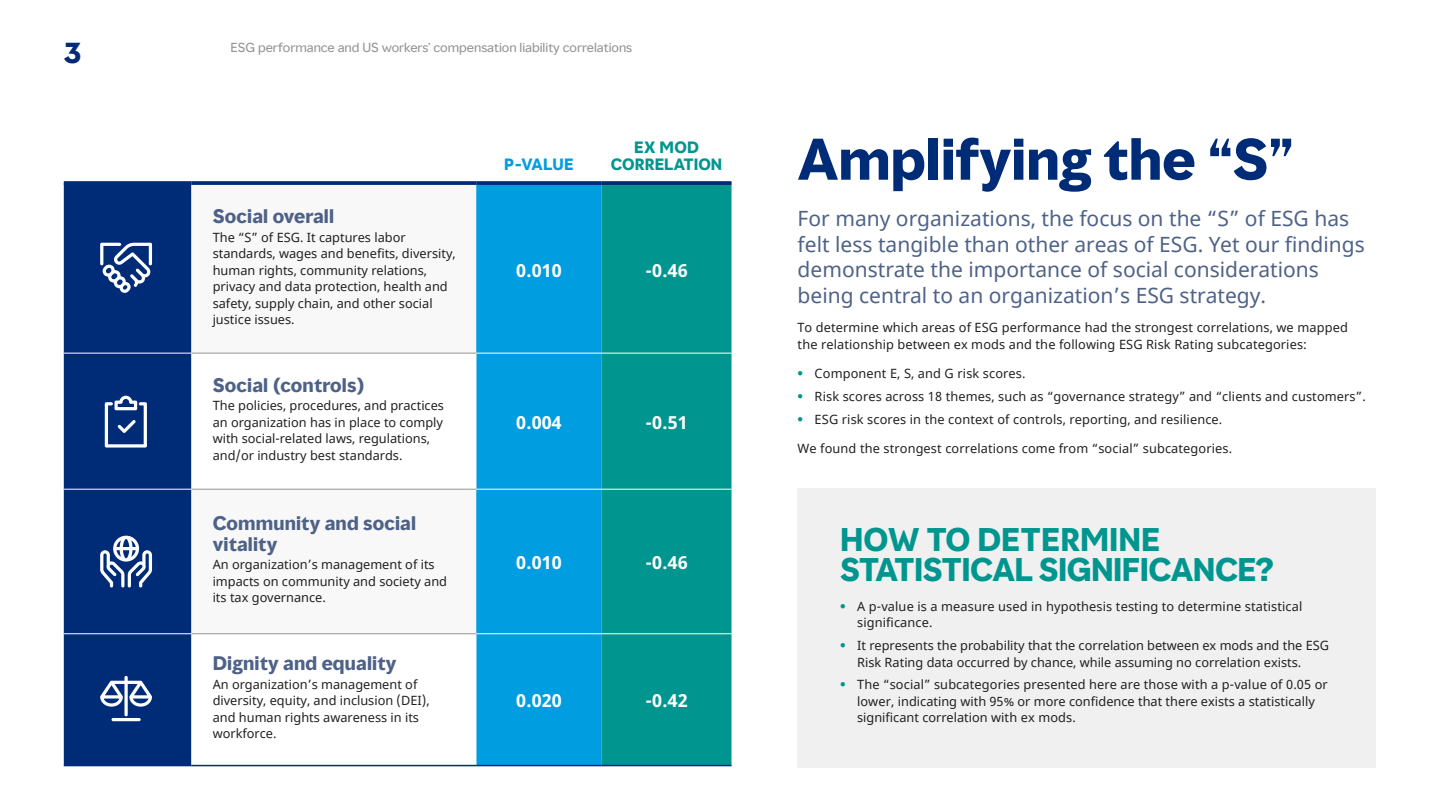
<style>
.page{position:relative;width:1440px;height:810px;background:#fff}
.page>*{position:absolute;margin:0;border:0;box-sizing:border-box;transform-origin:0 0}
.t1{font:700 54px "MMC Display";color:#002c77}
.t2{font:700 30px/30px "MMC Display";letter-spacing:-.02em;color:#00968f}
.t3{font:700 27px "MMC Display";color:#002c77}
.t4{font:21px/25.5px "Noto Sans";color:#4e6287}
.t5{font:700 18px/21px "MMC Display";letter-spacing:.01em;color:#4e6287}
.t6{font:700 18px "Noto Sans";letter-spacing:.01em;color:#fff}
.t7{font:700 15px/17.7px "MMC Display";color:#00968f;text-align:center}
.t8{font:700 15px "MMC Display";letter-spacing:.01em;color:#009de0}
.t9{font:12.75px/16.5px "Noto Sans";color:#202020}
.t10{font:12px "MMC Display";color:#949494}
.s1{font-family:"MMC Display";font-weight:700;color:#00968f}
</style>
<div class="page">
<div style="left:797px;top:488px;width:579px;height:279px;background:#f0f0f0"></div>
<div style="left:64px;top:185px;width:127px;height:580px;background:#002c77"></div>
<div style="left:476px;top:185px;width:125px;height:580px;background:#009de0"></div>
<div style="left:601px;top:185px;width:130px;height:580px;background:#00968f"></div>
<svg style="left:191px;top:354px;width:285px;height:411px"></svg>
<hr style="left:64px;top:765px;width:127px;height:1px;background:#002c77">
<hr style="left:191px;top:765px;width:285px;height:1px;background:#002c77">
<hr style="left:476px;top:765px;width:125px;height:1px;background:#002c77">
<hr style="left:601px;top:765px;width:130px;height:1px;background:#002c77">
<svg style="left:64px;top:181px;width:127px;height:4px"></svg>
<svg style="left:191px;top:181px;width:285px;height:4px"></svg>
<svg style="left:476px;top:181px;width:125px;height:4px"></svg>
<hr style="left:191px;top:353px;width:285px;height:1px;background:#949494">
<hr style="left:191px;top:489px;width:285px;height:1px;background:#949494">
<hr style="left:191px;top:633px;width:285px;height:1px;background:#949494">
<svg style="left:601px;top:181px;width:130px;height:4px"></svg>
<hr style="left:476px;top:353px;width:125px;height:1px;background:#fff">
<hr style="left:601px;top:353px;width:130px;height:1px;background:#fff">
<hr style="left:476px;top:489px;width:125px;height:1px;background:#fff">
<hr style="left:601px;top:489px;width:130px;height:1px;background:#fff">
<hr style="left:476px;top:633px;width:125px;height:1px;background:#fff">
<hr style="left:601px;top:633px;width:130px;height:1px;background:#fff">
<hr style="left:64px;top:353px;width:127px;height:1px;background:#fff">
<hr style="left:64px;top:489px;width:127px;height:1px;background:#fff">
<hr style="left:64px;top:633px;width:127px;height:1px;background:#fff">
<svg style="left:105px;top:396px;width:42px;height:52px"></svg>
<svg style="left:100px;top:676px;width:52px;height:40px"></svg>
<hr style="left:111px;top:718px;width:30px;height:3px;background:#fff;border-radius:2px">
<svg style="left:100px;top:536px;width:52px;height:52px"></svg>
<svg style="left:100px;top:243px;width:52px;height:50px"></svg>
<h3 class="t3" style="left:64px;top:35px;width:19px">3</h3>
<p class="t10" style="left:230px;top:39px;width:403px">ESG performance and US workers’ compensation liability correlations</p>
<h3 class="t5" style="left:213px;top:206px;width:123px">Social overall</h3>
<p class="t9" style="left:213px;top:230px;width:244px">The “S” of ESG. It captures labor standards, wages and benefits, diversity, human rights, community relations, privacy and data protection, health and safety, supply chain, and other social justice issues.</p>
<h3 class="t5" style="left:213px;top:375px;width:154px">Social (controls)</h3>
<p class="t9" style="left:213px;top:398px;width:233px">The policies, procedures, and practices an organization has in place to comply with social-related laws, regulations, and/or industry best standards.</p>
<p class="t8" style="left:504px;top:155px;width:71px">P-VALUE</p>
<p class="t7" style="left:611px;top:138px;width:113px">EX MOD<br>CORRELATION</p>
<h3 class="t6" style="left:516px;top:257px;width:47px">0.010</h3>
<h3 class="t6" style="left:645px;top:257px;width:44px">-0.46</h3>
<h3 class="t6" style="left:516px;top:409px;width:47px">0.004</h3>
<h3 class="t6" style="left:645px;top:409px;width:44px">-0.51</h3>
<h3 class="t5" style="left:213px;top:513px;width:205px">Community and social vitality</h3>
<p class="t9" style="left:213px;top:557px;width:236px">An organization’s management of its impacts on community and society and its tax governance.</p>
<h3 class="t6" style="left:516px;top:550px;width:47px">0.010</h3>
<h3 class="t6" style="left:645px;top:550px;width:44px">-0.46</h3>
<h3 class="t5" style="left:213px;top:653px;width:185px">Dignity and equality</h3>
<p class="t9" style="left:213px;top:677px;width:218px">An organization’s management of diversity, equity, and inclusion (DEI), and human rights awareness in its workforce.</p>
<h3 class="t6" style="left:516px;top:688px;width:47px">0.020</h3>
<h3 class="t6" style="left:645px;top:688px;width:44px">-0.42</h3>
<h1 class="t1" style="left:797px;top:124px;width:497px">Amplifying the “S”</h1>
<h3 class="t4" style="left:797px;top:207px;width:569px">For many organizations, the focus on the “S” of ESG has felt less tangible than other areas of ESG. Yet our findings demonstrate the importance of social considerations being central to an organization’s ESG strategy.</h3>
<p class="t9" style="left:797px;top:320px;width:551px">To determine which areas of ESG performance had the strongest correlations, we mapped the relationship between ex mods and the following ESG Risk Rating subcategories:</p>
<p class="t9" style="left:797px;top:366px;width:229px"><span class="s1">•</span> Component E, S, and G risk scores.</p>
<p class="t9" style="left:797px;top:388px;width:569px"><span class="s1">•</span> Risk scores across 18 themes, such as “governance strategy” and “clients and customers”.</p>
<p class="t9" style="left:797px;top:411px;width:426px"><span class="s1">•</span> ESG risk scores in the context of controls, reporting, and resilience.</p>
<p class="t9" style="left:797px;top:441px;width:436px">We found the strongest correlations come from “social” subcategories.</p>
<h2 class="t2" style="left:840px;top:526px;width:435px">HOW TO DETERMINE<br>STATISTICAL SIGNIFICANCE?</h2>
<p class="t9" style="left:857px;top:598px;width:447px;text-indent:-17px"><span class="s1">•</span> A p-value is a measure used in hypothesis testing to determine statistical significance.</p>
<p class="t9" style="left:857px;top:638px;width:473px;text-indent:-17px"><span class="s1">•</span> It represents the probability that the correlation between ex mods and the ESG<br>Risk Rating data occurred by chance, while assuming no correlation exists.</p>
<p class="t9" style="left:857px;top:677px;width:472px;text-indent:-17px"><span class="s1">•</span> The “social” subcategories presented here are those with a p-value of 0.05 or lower, indicating with 95% or more confidence that there exists a statistically significant correlation with ex mods.</p>
</div>
